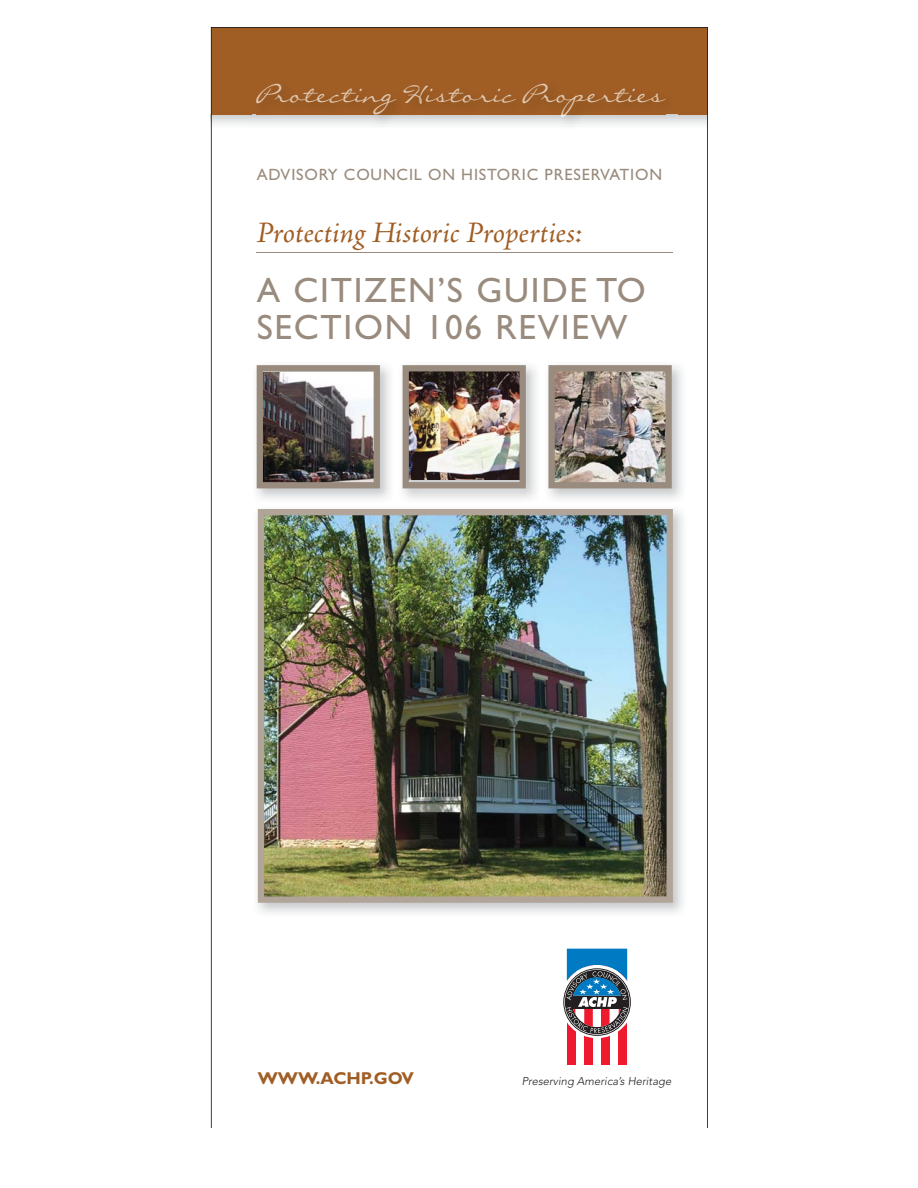
<style>
.page{position:relative;width:918px;height:1188px;background:#fff}
.page>*{position:absolute;margin:0;border:0;box-sizing:border-box;transform-origin:0 0}
.t1{font:35.25px/37.8px "Gill Sans";letter-spacing:.05em;color:#998b7d}
.t2{font:italic 30.15px "Adobe Jenson Pro";color:#a05e25}
.t3{font:23.25px "Liorah BT";letter-spacing:.03em;color:#e0c9b3}
.t4{font:700 17.25px "Gill Sans";color:#a05e25}
.t5{font:16.35px "Gill Sans";letter-spacing:.05em;color:#998b7d}
.t6{font:italic 300 11.25px "Avenir";color:#231f20}
.s1{color:#f0f1f1}
</style>
<div class="page">
<img style="left:211px;top:27px;width:496px;height:1101px">
<h3 class="t3" style="left:256px;top:80px;width:410px">Protectin<span class="s1">g</span> Historic Pro<span class="s1">p</span>erties</h3>
<p class="t5" style="left:257px;top:168px;width:407px">ADVISORY COUNCIL ON HISTORIC PRESERVATION</p>
<h2 class="t2" style="left:257px;top:221px;width:327px">Protecting Historic Properties:</h2>
<h1 class="t1" style="left:257px;top:275px;width:391px">A CITIZEN’S GUIDE TO<br>SECTION 106 REVIEW</h1>
<p class="t4" style="left:258px;top:1073px;width:158px">WWW.ACHP.GOV</p>
<p class="t6" style="left:522px;top:1077px;width:151px">Preserving America’s Heritage</p>
</div>
